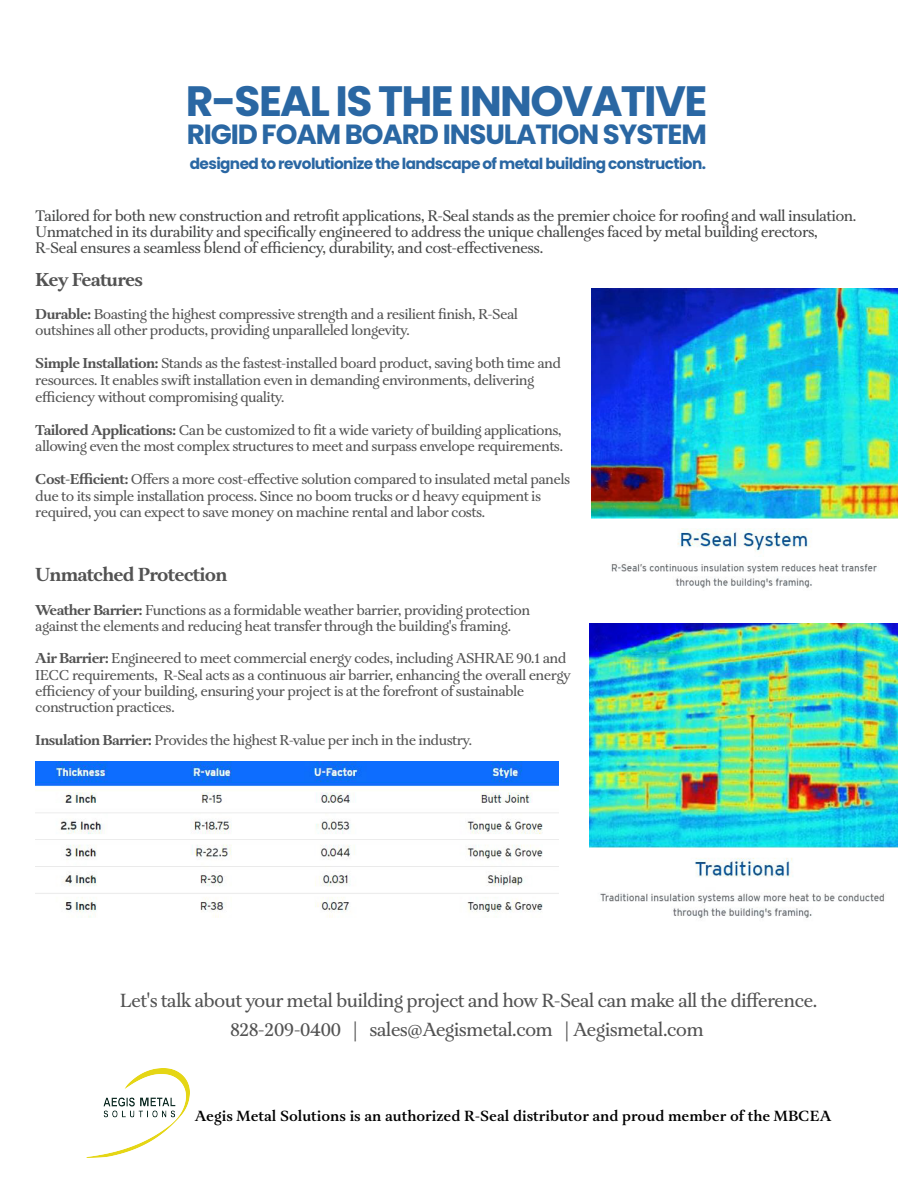
<style>
.page{position:relative;width:918px;height:1188px;background:#fff}
.page>*{position:absolute;margin:0;border:0;box-sizing:border-box;transform-origin:0 0}
.t1{font:700 42.45px "Poppins";letter-spacing:-.04em;color:#2a67a3}
.t2{font:700 27.75px "Poppins";letter-spacing:-.04em;color:#2a67a3}
.t3{font:19.65px/28.7px "Aria Text G2";letter-spacing:-.04em;color:#525252;text-align:center}
.t4{font:700 19.5px "Aria Text G2";letter-spacing:-.04em;color:#525252}
.t5{font:700 19.35px "Aria Text G2";letter-spacing:-.04em;color:#525252}
.t6{font:15.75px/15.8px "Aria Text G2";letter-spacing:-.04em;color:#464747}
.t7{font:700 15.3px "Poppins";letter-spacing:-.04em;color:#2a67a3}
.t8{font:600 15.15px "Aria Text G2";color:#000}
.t9{font:14.85px/16.5px "Aria Text G2";letter-spacing:-.04em;color:#525252}
.s1{font-weight:700}
</style>
<div class="page">
<img style="left:592px;top:289px;width:305px;height:299px">
<img style="left:589px;top:624px;width:308px;height:294px">
<img style="left:88px;top:1068px;width:101px;height:89px">
<img style="left:35px;top:762px;width:524px;height:156px">
<h1 class="t1" style="left:186px;top:77px;width:523px">R-SEAL IS THE INNOVATIVE</h1>
<h2 class="t2" style="left:187px;top:118px;width:522px">RIGID FOAM BOARD INSULATION SYSTEM</h2>
<p class="t7" style="left:190px;top:154px;width:518px">designed to revolutionize the landscape of metal building construction.</p>
<p class="t6" style="left:35px;top:209px;width:823px">Tailored for both new construction and retrofit applications, R-Seal stands as the premier choice for roofing and wall insulation.<br>Unmatched in its durability and specifically engineered to address the unique challenges faced by metal building erectors,<br>R-Seal ensures a seamless blend of efficiency, durability, and cost-effectiveness.</p>
<h3 class="t5" style="left:35px;top:267px;width:109px">Key Features</h3>
<p class="t9" style="left:35px;top:306px;width:484px"><span class="s1">Durable:</span> Boasting the highest compressive strength and a resilient finish, R-Seal outshines all other products, providing unparalleled longevity.</p>
<p class="t9" style="left:35px;top:356px;width:527px"><span class="s1">Simple Installation:</span> Stands as the fastest-installed board product, saving both time and resources. It enables swift installation even in demanding environments, delivering efficiency without compromising quality.</p>
<p class="t9" style="left:35px;top:422px;width:530px"><span class="s1">Tailored Applications:</span> Can be customized to fit a wide variety of building applications, allowing even the most complex structures to meet and surpass envelope requirements.</p>
<p class="t9" style="left:35px;top:472px;width:536px"><span class="s1">Cost-Efficient:</span> Offers a more cost-effective solution compared to insulated metal panels due to its simple installation process. Since no boom trucks or d heavy equipment is required, you can expect to save money on machine rental and labor costs.</p>
<h3 class="t4" style="left:35px;top:562px;width:194px">Unmatched Protection</h3>
<p class="t9" style="left:35px;top:602px;width:496px"><span class="s1">Weather Barrier:</span> Functions as a formidable weather barrier, providing protection against the elements and reducing heat transfer through the building's framing.</p>
<p class="t9" style="left:35px;top:651px;width:537px"><span class="s1">Air Barrier:</span> Engineered to meet commercial energy codes, including ASHRAE 90.1 and IECC requirements, R-Seal acts as a continuous air barrier, enhancing the overall energy efficiency of your building, ensuring your project is at the forefront of sustainable construction practices.</p>
<p class="t9" style="left:35px;top:732px;width:438px"><span class="s1">Insulation Barrier:</span> Provides the highest R-value per inch in the industry.</p>
<h3 class="t3" style="left:120px;top:988px;width:700px">Let's talk about your metal building project and how R-Seal can make all the difference.<br>828-209-0400 | sales@Aegismetal.com | Aegismetal.com</h3>
<p class="t8" style="left:195px;top:1107px;width:638px">Aegis Metal Solutions is an authorized R-Seal distributor and proud member of the MBCEA</p>
</div>
